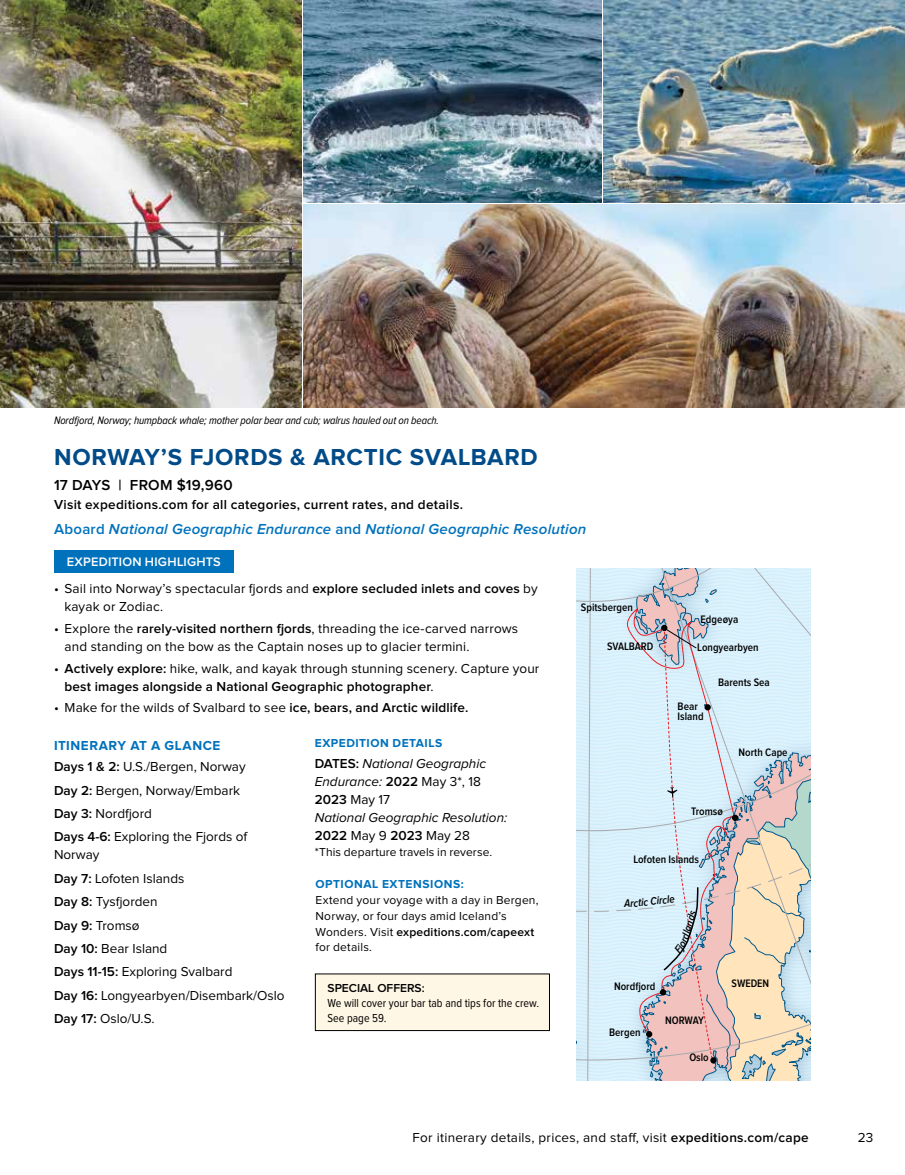
<style>
.page{position:relative;width:905px;height:1175px;background:#fff}
.page>*{position:absolute;margin:0;border:0;box-sizing:border-box;transform-origin:0 0}
.t1{font:700 24px "Proxima Nova";letter-spacing:.03em;color:#004b88}
.t2{font:italic 600 15px "Proxima Nova";letter-spacing:.015em;color:#0072bc}
.t3{font:600 15px "Proxima Nova";letter-spacing:.015em;color:#000}
.t4{font:13.5px/23.4px "Proxima Nova";letter-spacing:.01em;color:#000}
.t5{font:600 13.5px/18px "Proxima Nova";letter-spacing:.015em;color:#000}
.t6{font:italic 13.5px/18px "Proxima Nova";color:#000}
.t7{font:700 13.5px/20.7px "Proxima Nova";letter-spacing:.04em;color:#0072bc}
.t8{font:600 12.75px "Proxima Nova";letter-spacing:.02em;color:#fff}
.t9{font:12px/15.8px "Proxima Nova";letter-spacing:.015em;color:#000}
.t10{font:12px/15px "Proxima Nova Cond";color:#000}
.t11{font:700 12px "Proxima Nova";letter-spacing:.045em;color:#0072bc}
.t12{font:600 12px "Proxima Nova";color:#000}
.t13{font:600 11.25px/9.8px "Proxima Nova Cond";color:#000}
.t14{font:italic 11.25px "Proxima Nova Cond";letter-spacing:-.01em;color:#000}
.s1{font-style:normal}
.s2{font-weight:600}
.s3{font-weight:400}
.s4{font-weight:600;color:#000}
.s5{font-weight:400;color:#000}
.s6{font-weight:600;font-style:normal}
</style>
<div class="page">
<img style="left:0;top:0;width:302px;height:407px">
<img style="left:304px;top:205px;width:600px;height:202px">
<img style="left:304px;top:0;width:297px;height:202px">
<img style="left:603px;top:0;width:301px;height:202px">
<div style="left:54px;top:550px;width:180px;height:22px;background:#0072bc"></div>
<div style="left:315px;top:974px;width:234px;height:56px;background:#fff7e5"></div>
<svg style="left:576px;top:568px;width:234px;height:512px;background:#d8e0e3"></svg>
<p class="t14" style="left:54px;top:414px;width:386px">Nordfjord, Norway; humpback whale; mother polar bear and cub; walrus hauled out on beach.</p>
<h1 class="t1" style="left:54px;top:443px;width:485px">NORWAY’S FJORDS &amp; ARCTIC SVALBARD</h1>
<p class="t3" style="left:54px;top:476px;width:180px">17 DAYS | FROM $19,960</p>
<p class="t5" style="left:54px;top:496px;width:410px">Visit expeditions.com for all categories, current rates, and details.</p>
<p class="t2" style="left:54px;top:520px;width:534px"><span class="s1">Aboard</span> National Geographic Endurance <span class="s1">and</span> National Geographic Resolution</p>
<p class="t8" style="left:67px;top:554px;width:155px">EXPEDITION HIGHLIGHTS</p>
<p class="t4" style="left:65px;top:580px;width:474px;line-height:18px;text-indent:-11px">• Sail into Norway’s spectacular fjords and <span class="s2">explore secluded inlets and coves</span> by kayak or Zodiac.</p>
<p class="t4" style="left:65px;top:619px;width:455px;line-height:18px;text-indent:-11px">• Explore the <span class="s2">rarely-visited northern fjords</span>, threading the ice-carved narrows and standing on the bow as the Captain noses up to glacier termini.</p>
<p class="t5" style="left:65px;top:659px;width:476px;text-indent:-11px"><span class="s3">•</span> Actively explore: <span class="s3">hike, walk, and kayak through stunning scenery. Capture your </span>best images alongside a National Geographic photographer<span class="s3">.</span></p>
<p class="t4" style="left:54px;top:696px;width:416px">• Make for the wilds of Svalbard to see <span class="s2">ice, bears, and Arctic wildlife.</span></p>
<p class="t7" style="left:54px;top:736px;width:193px">ITINERARY AT A GLANCE<br><span class="s4">Days 1 &amp; 2:</span> <span class="s5">U.S./Bergen, Norway</span></p>
<p class="t4" style="left:54px;top:778px;width:195px"><span class="s2">Day 2:</span> Bergen, Norway/Embark<br><span class="s2">Day 3:</span> Nordfjord<br><span class="s2">Days 4-6:</span> Exploring the Fjords of</p>
<p class="t4" style="left:54px;top:843px;width:232px">Norway<br><span class="s2">Day 7:</span> Lofoten Islands<br><span class="s2">Day 8:</span> Tysfjorden<br><span class="s2">Day 9:</span> Tromsø<br><span class="s2">Day 10:</span> Bear Island<br><span class="s2">Days 11-15:</span> Exploring Svalbard<br><span class="s2">Day 16:</span> Longyearbyen/Disembark/Oslo<br><span class="s2">Day 17:</span> Oslo/U.S.</p>
<p class="t13" style="left:581px;top:603px;width:53px">Spitsbergen</p>
<p class="t13" style="left:700px;top:614px;width:39px">Edgeøya</p>
<p class="t13" style="left:607px;top:641px;width:48px">SVALBARD</p>
<p class="t13" style="left:697px;top:643px;width:63px">Longyearbyen</p>
<p class="t13" style="left:718px;top:678px;width:53px">Barents Sea</p>
<p class="t13" style="left:677px;top:702px;width:27px">Bear<br>Island</p>
<p class="t11" style="left:315px;top:736px;width:129px">EXPEDITION DETAILS</p>
<p class="t6" style="left:315px;top:754px;width:194px"><span class="s6">DATES:</span> National Geographic<br>Endurance: <span class="s6">2022</span> <span class="s1">May 3*, 18<br></span><span class="s6">2023</span> <span class="s1">May 17<br></span>National Geographic Resolution:<br><span class="s6">2022</span> <span class="s1">May 9</span> <span class="s6">2023</span> <span class="s1">May 28</span></p>
<p class="t9" style="left:315px;top:844px;width:179px">*This departure travels in reverse.</p>
<p class="t11" style="left:315px;top:877px;width:150px">OPTIONAL EXTENSIONS:</p>
<p class="t9" style="left:315px;top:892px;width:224px">Extend your voyage with a day in Bergen,<br>Norway, or four days amid Iceland’s<br>Wonders. Visit <span class="s2">expeditions.com/capeext </span>for details.</p>
<p class="t12" style="left:327px;top:981px;width:99px">SPECIAL OFFERS:</p>
<p class="t10" style="left:327px;top:995px;width:213px">We will cover your bar tab and tips for the crew.<br>See page 59.</p>
<p class="t13" style="left:738px;top:747px;width:51px">North Cape</p>
<p class="t13" style="left:691px;top:806px;width:33px">Tromsø</p>
<p class="t13" style="left:633px;top:855px;width:67px">Lofoten Islands</p>
<p class="t13" style="left:731px;top:978px;width:39px">SWEDEN</p>
<p class="t13" style="left:614px;top:981px;width:43px">Nordfjord</p>
<p class="t13" style="left:609px;top:1027px;width:33px">Bergen</p>
<p class="t13" style="left:665px;top:1015px;width:40px">NORWAY</p>
<p class="t13" style="left:689px;top:1053px;width:21px">Oslo</p>
<p class="t4" style="left:412px;top:1125px;width:397px">For itinerary details, prices, and staff, visit <span class="s2">expeditions.com/cape</span></p>
<p class="t4" style="left:857px;top:1125px;width:17px">23</p>
</div>
